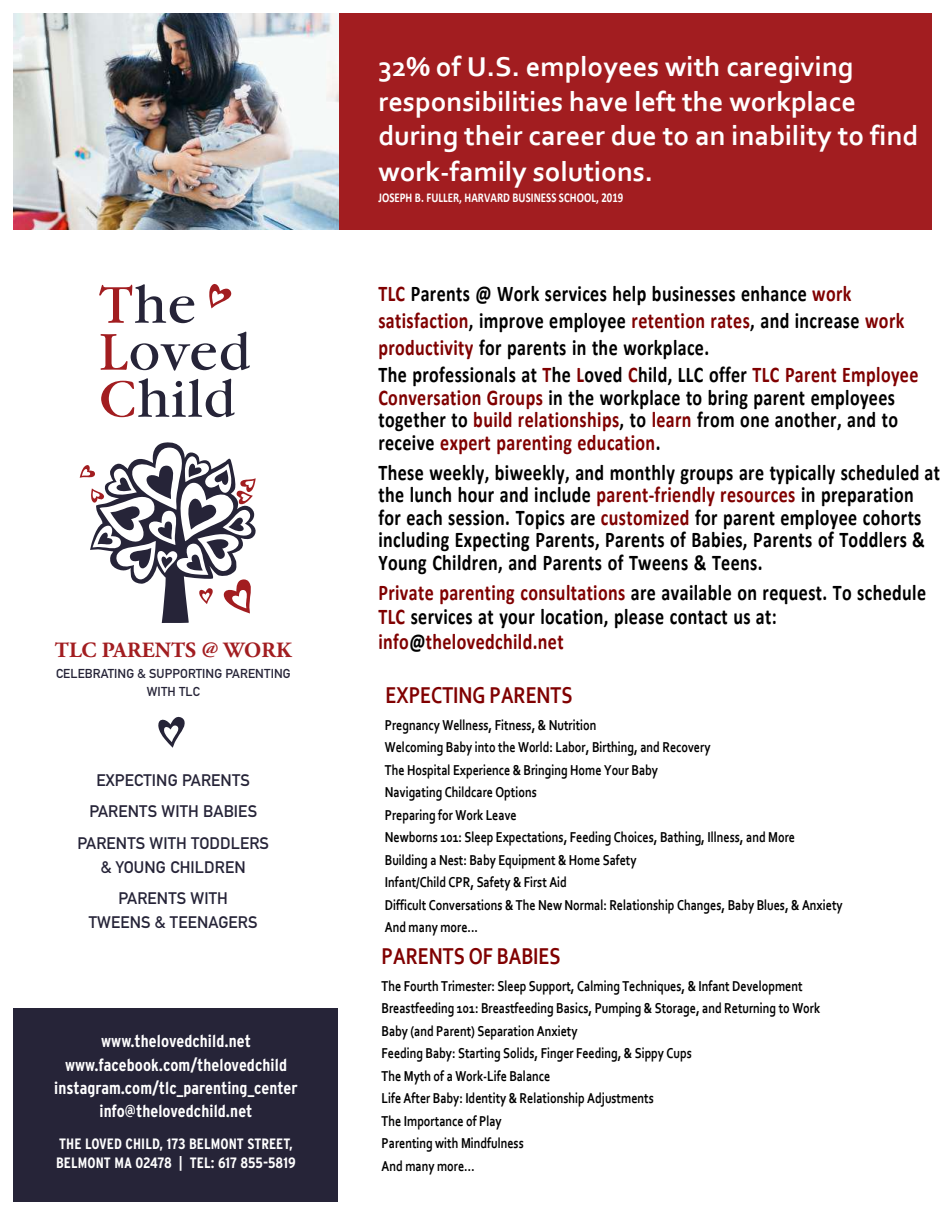
<style>
.page{position:relative;width:945px;height:1215px;background:#fff}
.page>*{position:absolute;margin:0;border:0;box-sizing:border-box;transform-origin:0 0}
.t1{font:700 28.5px/34.8px "Corbel";color:#fff}
.t2{font:700 24px "Corbel";color:#800000;scale:.8 1}
.t3{font:700 22.5px/22.5px "Calibri";letter-spacing:.02em;color:#000;scale:.8 1}
.t4{font:700 21.75px "Adobe Garamond Pro";letter-spacing:.01em;color:#a21d20}
.t5{font:700 condensed 17.25px/23.2px "Interstate";letter-spacing:.005em;color:#fff;text-align:center}
.t6{font:700 16.5px/31.5px "DIN Alternate";letter-spacing:.01em;color:#262438;text-align:center}
.t7{font:700 15px/22.5px "Corbel";color:#000;scale:.8 1}
.t8{font:700 condensed 15px/19.5px "Interstate";letter-spacing:.005em;color:#fff}
.t9{font:700 13.5px "Calibri";letter-spacing:.005em;color:#fff;scale:.8 1}
.t10{font:700 12.75px/18px "DIN Alternate";letter-spacing:.01em;color:#262438;text-align:center}
.s1{color:#800000}
</style>
<div class="page">
<div style="left:338px;top:13px;width:594px;height:216px;background:#a21d20"></div>
<img style="left:14px;top:14px;width:324px;height:216px">
<div style="left:13px;top:1008px;width:325px;height:194px;background:#262438"></div>
<svg style="left:209px;top:284px;width:22px;height:24px"></svg>
<svg style="left:99px;top:284px;width:95px;height:39px"></svg>
<svg style="left:101px;top:332px;width:149px;height:39px"></svg>
<svg style="left:101px;top:378px;width:134px;height:39px"></svg>
<svg style="left:80px;top:442px;width:176px;height:181px"></svg>
<svg style="left:158px;top:716px;width:27px;height:32px"></svg>
<h3 class="t4" style="left:55px;top:638px;width:238px">TLC PARENTS @ WORK</h3>
<p class="t10" style="left:56px;top:664px;width:236px">CELEBRATING &amp; SUPPORTING PARENTING<br>WITH TLC</p>
<p class="t6" style="left:77px;top:763px;width:193px">EXPECTING PARENTS<br>PARENTS WITH BABIES<br>PARENTS WITH TODDLERS</p>
<p class="t6" style="left:101px;top:850px;width:146px">&amp; YOUNG CHILDREN<br>PARENTS WITH</p>
<p class="t6" style="left:89px;top:906px;width:170px">TWEENS &amp; TEENAGERS</p>
<p class="t5" style="left:54px;top:1029px;width:245px">www.thelovedchild.net www.facebook.com/thelovedchild instagram.com/tlc_parenting_center info@thelovedchild.net</p>
<p class="t8" style="left:56px;top:1133px;width:241px">THE LOVED CHILD, 173 BELMONT STREET,<br>BELMONT MA 02478 | TEL: 617 855-5819</p>
<h1 class="t1" style="left:378px;top:49px;width:542px">32% of U.S. employees with caregiving responsibilities have left the workplace during their career due to an inability to find work-family solutions.</h1>
<p class="t9" style="left:378px;top:188px;width:308px">JOSEPH B. FULLER, HARVARD BUSINESS SCHOOL, 2019</p>
<p class="t3" style="left:378px;top:280px;width:677px;line-height:27px"><span class="s1">TLC</span> Parents @ Work services help businesses enhance <span class="s1">work satisfaction</span>, improve employee <span class="s1">retention rates</span>, and increase <span class="s1">work productivity</span> for parents in the workplace.<br>The professionals at <span class="s1">T</span>he <span class="s1">L</span>oved <span class="s1">C</span>hild, LLC offer <span class="s1">TLC Parent Employee</span></p>
<h3 class="t3" style="left:378px;top:386px;width:651px"><span class="s1">Conversation Groups</span> in the workplace to bring parent employees together to <span class="s1">build relationships</span>, to <span class="s1">learn</span> from one another, and to receive <span class="s1">expert parenting education</span>.</h3>
<p class="t3" style="left:378px;top:461px;width:703px">These weekly, biweekly, and monthly groups are typically scheduled at the lunch hour and include <span class="s1">parent-friendly resources</span> in preparation for each session. Topics are <span class="s1">customized</span> for parent employee cohorts including Expecting Parents, Parents of Babies, Parents of Toddlers &amp; Young Children, and Parents of Tweens &amp; Teens.</p>
<h3 class="t3" style="left:378px;top:580px;width:686px;line-height:24.5px"><span class="s1">Private parenting consultations</span> are available on request. To schedule<br><span class="s1">TLC</span> services at your location, please contact us at: <span class="s1">info</span>@<span class="s1">thelovedchild.net</span></h3>
<h2 class="t2" style="left:386px;top:681px;width:235px">EXPECTING PARENTS</h2>
<p class="t7" style="left:385px;top:713px;width:574px">Pregnancy Wellness, Fitness, &amp; Nutrition<br>Welcoming Baby into the World: Labor, Birthing, and Recovery<br>The Hospital Experience &amp; Bringing Home Your Baby<br>Navigating Childcare Options<br>Preparing for Work Leave<br>Newborns 101: Sleep Expectations, Feeding Choices, Bathing, Illness, and More<br>Building a Nest: Baby Equipment &amp; Home Safety<br>Infant/Child CPR, Safety &amp; First Aid<br>Difficult Conversations &amp; The New Normal: Relationship Changes, Baby Blues, &amp; Anxiety And many more...</p>
<h2 class="t2" style="left:382px;top:942px;width:225px">PARENTS OF BABIES</h2>
<p class="t7" style="left:382px;top:974px;width:550px">The Fourth Trimester: Sleep Support, Calming Techniques, &amp; Infant Development Breastfeeding 101: Breastfeeding Basics, Pumping &amp; Storage, and Returning to Work Baby (and Parent) Separation Anxiety<br>Feeding Baby: Starting Solids, Finger Feeding, &amp; Sippy Cups<br>The Myth of a Work-Life Balance<br>Life After Baby: Identity &amp; Relationship Adjustments<br>The Importance of Play<br>Parenting with Mindfulness<br>And many more…</p>
</div>
